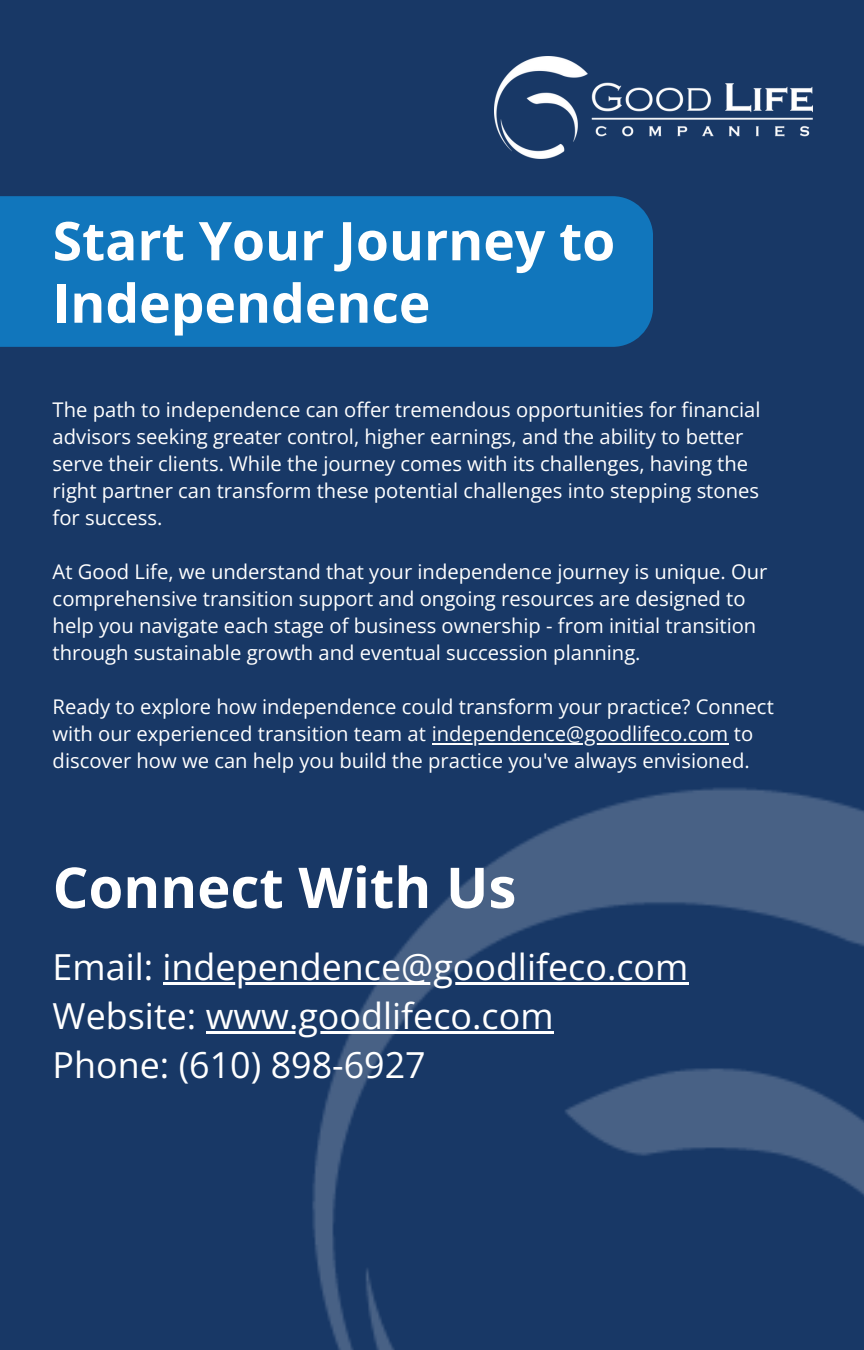
<style>
.page{position:relative;width:864px;height:1350px;background:#183866}
.page>*{position:absolute;margin:0;border:0;box-sizing:border-box;transform-origin:0 0}
.t1{font:700 56.25px "Open Sans";color:#fff}
.t2{font:700 53.32px/62.6px "Open Sans";color:#fff}
.t3{font:35.77px "Open Sans";color:#fff}
.t4{font:20.25px/27px "Open Sans";color:#fff}
</style>
<div class="page">
<hr style="left:432px;top:743px;width:297px;height:2px;background:#fff">
<div style="left:0;top:196px;width:653px;height:151px;background:#1176bc"></div>
<img style="left:495px;top:57px;width:317px;height:101px">
<hr style="left:163px;top:982px;width:525px;height:3px;background:#fff">
<hr style="left:206px;top:1031px;width:348px;height:3px;background:#fff">
<img style="left:295px;top:788px;width:569px;height:562px">
<p class="t2" style="left:53px;top:208px;width:564px">Start Your Journey to<br>Independence</p>
<p class="t4" style="left:53px;top:396px;width:710px">The path to independence can offer tremendous opportunities for financial advisors seeking greater control, higher earnings, and the ability to better serve their clients. While the journey comes with its challenges, having the right partner can transform these potential challenges into stepping stones for success.</p>
<h1 class="t4" style="left:53px;top:558px;width:716px">At Good Life, we understand that your independence journey is unique. Our comprehensive transition support and ongoing resources are designed to help you navigate each stage of business ownership - from initial transition through sustainable growth and eventual succession planning.</h1>
<p class="t4" style="left:53px;top:693px;width:723px">Ready to explore how independence could transform your practice? Connect with our experienced transition team at independence@goodlifeco.com to</p>
<p class="t4" style="left:53px;top:747px;width:699px">discover how we can help you build the practice you've always envisioned.</p>
<p class="t1" style="left:53px;top:848px;width:465px">Connect With Us</p>
<p class="t3" style="left:53px;top:942px;width:637px">Email: independence@goodlifeco.com</p>
<h1 class="t3" style="left:53px;top:991px;width:502px">Website: www.goodlifeco.com</h1>
<h2 class="t3" style="left:53px;top:1040px;width:375px">Phone: (610) 898-6927</h2>
</div>
